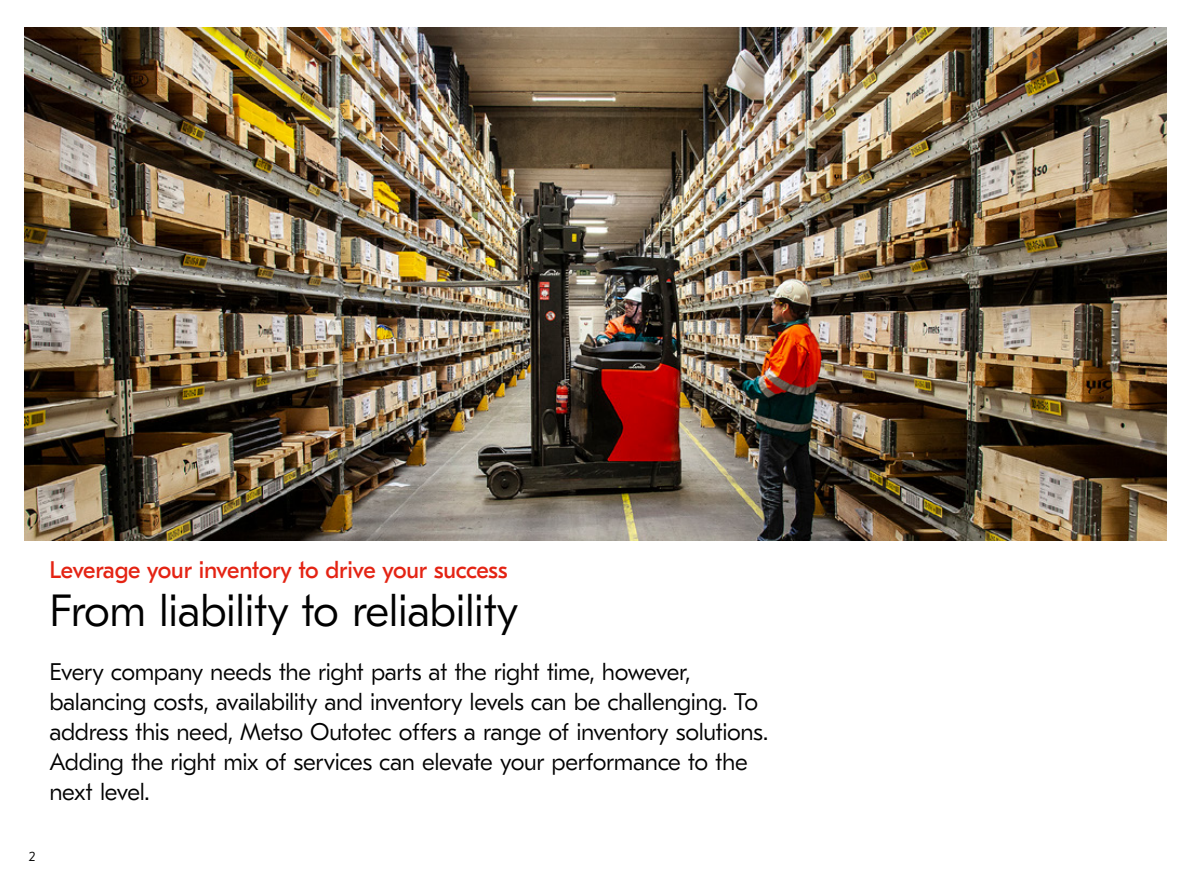
<style>
.page{position:relative;width:1191px;height:893px;background:#fff}
.page>*{position:absolute;margin:0;border:0;box-sizing:border-box;transform-origin:0 0}
.t1{font:300 45px "GT Eesti Pro Text";letter-spacing:-.01em;color:#000}
.t2{font:300 24px/30px "GT Eesti Pro Text";letter-spacing:-.02em;color:#000}
.t3{font:24px "GT Eesti Pro Text";letter-spacing:-.01em;color:#e42313}
.t4{font:300 13.5px "GT Eesti Pro Text";color:#000}
</style>
<div class="page">
<img style="left:25px;top:28px;width:1141px;height:513px">
<p class="t3" style="left:49px;top:556px;width:460px">Leverage your inventory to drive your success</p>
<h1 class="t1" style="left:49px;top:585px;width:470px">From liability to reliability</h1>
<p class="t2" style="left:49px;top:657px;width:720px">Every company needs the right parts at the right time, however, balancing costs, availability and inventory levels can be challenging. To address this need, Metso Outotec offers a range of inventory solutions.<br>Adding the right mix of services can elevate your performance to the next level.</p>
<p class="t4" style="left:29px;top:849px;width:8px">2</p>
</div>
